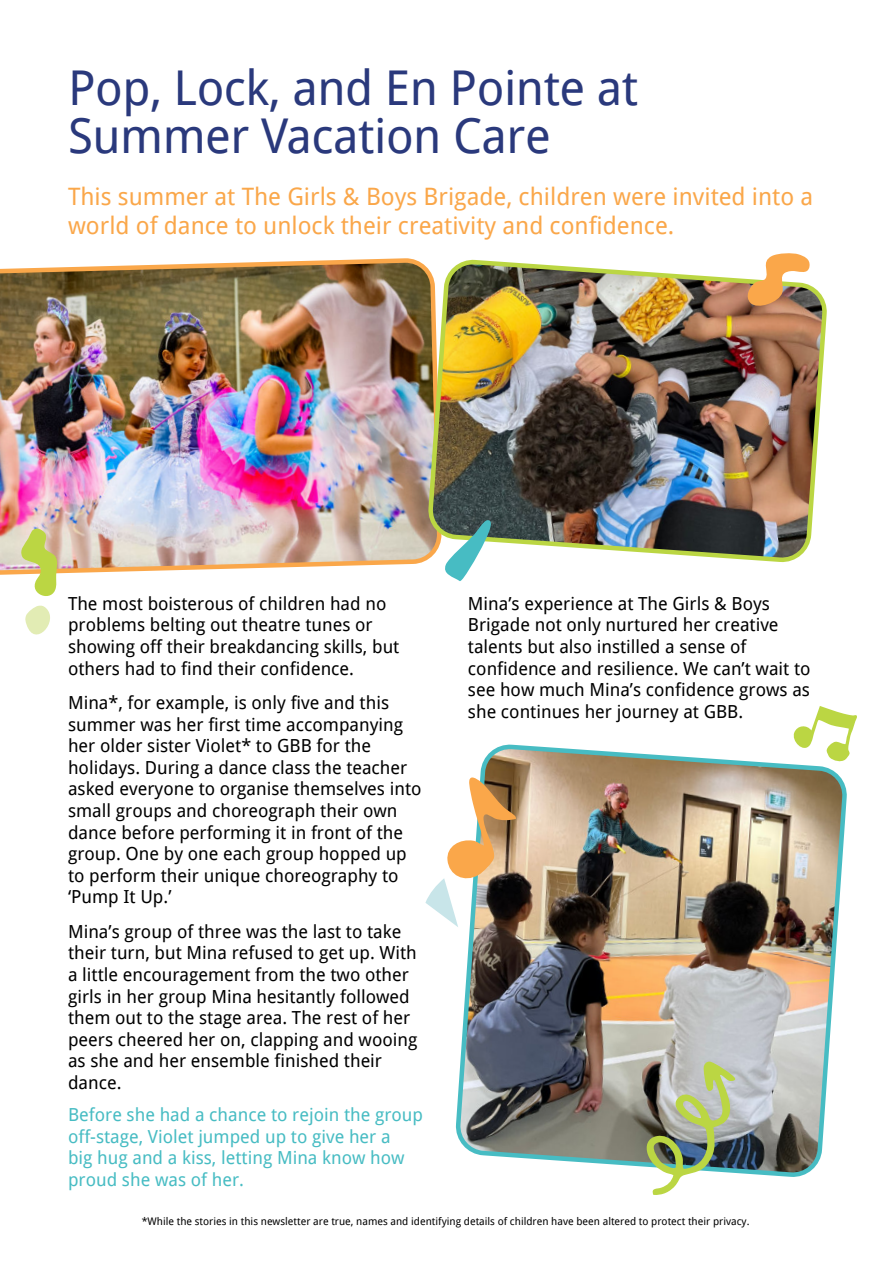
<style>
.page{position:relative;width:893px;height:1263px;background:#fff}
.page>*{position:absolute;margin:0;border:0;box-sizing:border-box;transform-origin:0 0}
.t1{font:48px/48px "Droid Sans";letter-spacing:-.01em;color:#2a397c}
.t2{font:24px/28.5px "Droid Sans";color:#faa74a}
.t3{font:18px/21.6px "Droid Sans";color:#000}
.t4{font:18px/21.6px "Droid Sans";color:#47bcc3}
.t5{font:10.5px "Droid Sans";color:#000}
</style>
<div class="page">
<hr style="left:892px;top:0;width:1px;height:1263px;background:#ffefdd">
<img style="left:0;top:260px;width:425px;height:315px">
<img style="left:425px;top:259px;width:402px;height:304px">
<img style="left:455px;top:744px;width:392px;height:433px">
<svg style="left:791px;top:706px;width:66px;height:57px"></svg>
<svg style="left:442px;top:519px;width:50px;height:62px"></svg>
<svg style="left:744px;top:253px;width:66px;height:57px"></svg>
<svg style="left:425px;top:772px;width:91px;height:155px"></svg>
<svg style="left:19px;top:528px;width:41px;height:107px"></svg>
<svg style="left:645px;top:1061px;width:91px;height:134px"></svg>
<h1 class="t1" style="left:68px;top:68px;width:571px">Pop, Lock, and En Pointe at<br>Summer Vacation Care</h1>
<h2 class="t2" style="left:68px;top:185px;width:747px">This summer at The Girls &amp; Boys Brigade, children were invited into a world of dance to unlock their creativity and confidence.</h2>
<p class="t3" style="left:68px;top:594px;width:333px">The most boisterous of children had no problems belting out theatre tunes or showing off their breakdancing skills, but others had to find their confidence.</p>
<p class="t3" style="left:68px;top:693px;width:355px">Mina*, for example, is only five and this summer was her first time accompanying her older sister Violet* to GBB for the holidays. During a dance class the teacher asked everyone to organise themselves into small groups and choreograph their own dance before performing it in front of the group. One by one each group hopped up to perform their unique choreography to ‘Pump It Up.’</p>
<p class="t3" style="left:68px;top:922px;width:351px">Mina’s group of three was the last to take their turn, but Mina refused to get up. With a little encouragement from the two other girls in her group Mina hesitantly followed them out to the stage area. The rest of her peers cheered her on, clapping and wooing as she and her ensemble finished their dance.</p>
<p class="t4" style="left:68px;top:1106px;width:357px">Before she had a chance to rejoin the group off-stage, Violet jumped up to give her a<br>big hug and a kiss, letting Mina know how proud she was of her.</p>
<p class="t3" style="left:468px;top:594px;width:344px">Mina’s experience at The Girls &amp; Boys Brigade not only nurtured her creative talents but also instilled a sense of confidence and resilience. We can’t wait to see how much Mina’s confidence grows as she continues her journey at GBB.</p>
<p class="t5" style="left:142px;top:1217px;width:609px">*While the stories in this newsletter are true, names and identifying details of children have been altered to protect their privacy.</p>
</div>
